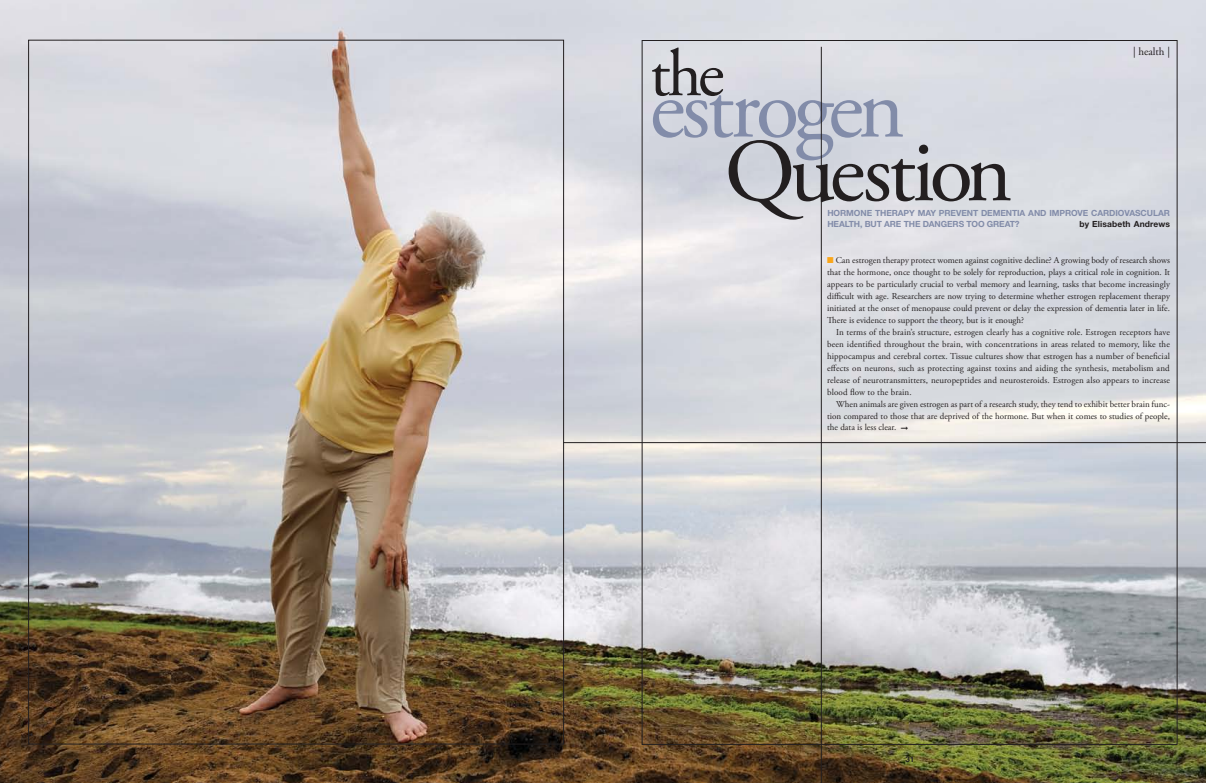
<style>
.page{position:relative;width:1206px;height:783px;background:#fff}
.page>*{position:absolute;margin:0;border:0;box-sizing:border-box;transform-origin:0 0}
.t1{font:89px "Adobe Garamond Pro";letter-spacing:-.045em;color:#828ca9}
.t2{font:89px "Adobe Garamond Pro";letter-spacing:-.06em;color:#231f20}
.t3{font:66.6px "Adobe Garamond Pro";color:#231f20}
.t4{font:11px "Adobe Garamond Pro";color:#231f20}
.t5{font:9px/12px "Adobe Garamond Pro";color:#231f20;text-align:justify}
.t6{font:700 8.5px/11px "Helvetica Neue LT Std";letter-spacing:-.01em;color:#828ca9}
.t7{font:700 8.5px "Helvetica Neue LT Std";color:#231f20}
.t8{font:700 8px "Helvetica Neue LT Std";color:#231f20}
.s1{color:#faa61a}
</style>
<div class="page">
<img style="left:0;top:0;width:1206px;height:783px">
<hr style="left:821px;top:47px;width:1px;height:736px;background:#231f20">
<hr style="left:563px;top:442px;width:643px;height:1px;background:#231f20">
<p class="t4" style="left:1133px;top:45px;width:38px">| health |</p>
<h2 class="t3" style="left:650px;top:34px;width:76px">the</h2>
<h1 class="t1" style="left:650px;top:55px;width:256px">estrogen</h1>
<h1 class="t2" style="left:725px;top:119px;width:289px">Question</h1>
<p class="t6" style="left:827px;top:207px;width:344px">HORMONE THERAPY MAY PREVENT DEMENTIA AND IMPROVE CARDIOVASCULAR<br>HEALTH , BUT ARE TH E DANGERS TOO GREAT?</p>
<p class="t7" style="left:1079px;top:218px;width:92px">BY ELISABETH ANDREWS</p>
<p class="t5" style="left:827px;top:254px;width:344px"><span class="s1">■</span> Can estrogen therapy protect women against cognitive decline? A growing body of research shows that the hormone, once thought to be solely for reproduction, plays a critical role in cognition. It appears to be particularly crucial to verbal memory and learning, tasks that become increasingly difficult with age. Researchers are now trying to determine whether estrogen replacement therapy initiated at the onset of menopause could prevent or delay the expression of dementia later in life.<br>There is evidence to support the theory, but is it enough?</p>
<p class="t5" style="left:827px;top:326px;width:344px;text-indent:9px">In terms of the brain’s structure, estrogen clearly has a cognitive role. Estrogen receptors have been identified throughout the brain, with concentrations in areas related to memory, like the hippocampus and cerebral cortex. Tissue cultures show that estrogen has a number of beneficial effects on neurons, such as protecting against toxins and aiding the synthesis, metabolism and release of neurotransmitters, neuropeptides and neurosteroids. Estrogen also appears to increase blood flow to the brain.</p>
<p class="t5" style="left:827px;top:398px;width:344px;text-indent:9px">When animals are given estrogen as part of a research study, they tend to exhibit better brain func&shy;tion compared to those that are deprived of the hormone. But when it comes to studies of people, the data is less clear. ➞</p>
<p class="t8" style="left:905px;top:755px;width:10px">31</p>
</div>
